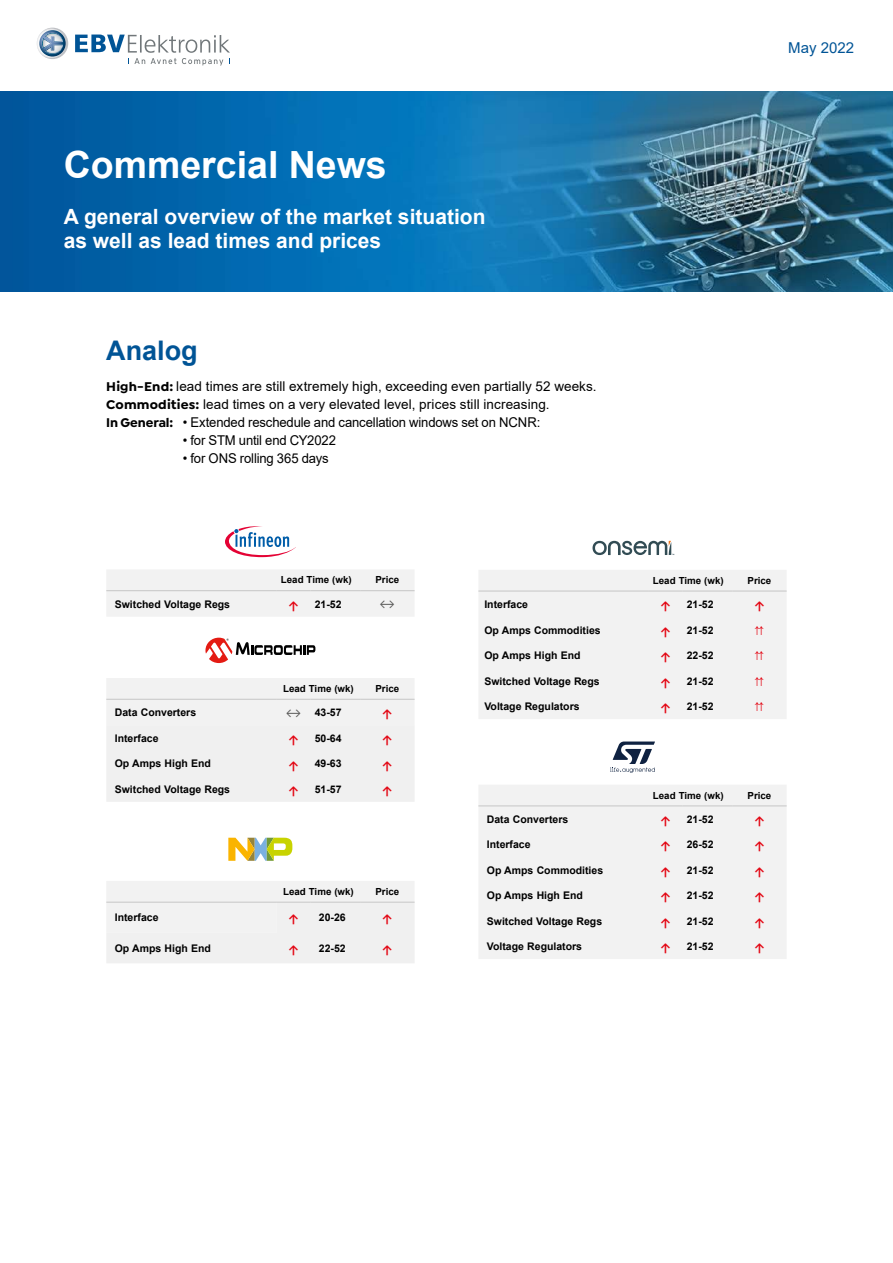
<style>
.page{position:relative;width:893px;height:1263px;background:#fff}
.page>*{position:absolute;margin:0;border:0;box-sizing:border-box;transform-origin:0 0}
.t1{font:700 37.5px "Arial";color:#fff}
.t2{font:700 27px "Arial";color:#005496}
.t3{font:700 21px/24px "Arial";color:#fff}
.t4{font:15px "Arial";color:#005496}
.t5{font:13.5px/18px "Arial";color:#000}
.t6{font:13.5px "Arial Unicode MS";color:#e30613}
.t7{font:700 12px "Calibri";color:#e30613}
.t8{font:12px "Calibri";color:#575756}
.t9{font:700 10.5px "Arial";color:#000}
.t10{font:700 9.75px "Arial";color:#000}
.s1{font-family:"Isidora Sans";font-weight:700}
.s2{font-family:"Calibri";font-weight:400;font-size:12px;color:#575756}
</style>
<div class="page">
<img style="left:0;top:91px;width:893px;height:200px">
<svg style="left:75px;top:35px;width:155px;height:31px"></svg>
<svg style="left:37px;top:28px;width:31px;height:31px"></svg>
<div style="left:106px;top:570px;width:309px;height:46px;background:#f2f2f2"></div>
<hr style="left:106px;top:590px;width:171px;height:1px;background:#c6c6c6">
<hr style="left:277px;top:590px;width:33px;height:1px;background:#c6c6c6">
<hr style="left:310px;top:590px;width:50px;height:1px;background:#c6c6c6">
<hr style="left:360px;top:590px;width:55px;height:1px;background:#c6c6c6">
<svg style="left:225px;top:526px;width:71px;height:31px"></svg>
<div style="left:106px;top:678px;width:309px;height:124px;background:#f0f0f0"></div>
<hr style="left:106px;top:699px;width:171px;height:1px;background:#c6c6c6">
<hr style="left:277px;top:699px;width:33px;height:1px;background:#c6c6c6">
<hr style="left:310px;top:699px;width:50px;height:1px;background:#c6c6c6">
<hr style="left:360px;top:699px;width:55px;height:1px;background:#c6c6c6">
<svg style="left:205px;top:638px;width:110px;height:25px"></svg>
<div style="left:106px;top:881px;width:309px;height:82px;background:#f0f0f0"></div>
<hr style="left:360px;top:902px;width:55px;height:1px;background:#c6c6c6">
<hr style="left:106px;top:902px;width:171px;height:1px;background:#c6c6c6">
<hr style="left:277px;top:902px;width:33px;height:1px;background:#c6c6c6">
<hr style="left:310px;top:902px;width:50px;height:1px;background:#c6c6c6">
<svg style="left:228px;top:838px;width:64px;height:23px"></svg>
<svg style="left:592px;top:541px;width:82px;height:14px"></svg>
<div style="left:478px;top:570px;width:309px;height:149px;background:#f2f2f2"></div>
<hr style="left:478px;top:591px;width:171px;height:1px;background:#c6c6c6">
<hr style="left:649px;top:591px;width:33px;height:1px;background:#c6c6c6">
<hr style="left:682px;top:591px;width:50px;height:1px;background:#c6c6c6">
<hr style="left:732px;top:591px;width:55px;height:1px;background:#c6c6c6">
<div style="left:478px;top:785px;width:309px;height:174px;background:#f2f2f2"></div>
<hr style="left:478px;top:805px;width:171px;height:1px;background:#c6c6c6">
<hr style="left:649px;top:805px;width:33px;height:1px;background:#c6c6c6">
<hr style="left:682px;top:805px;width:50px;height:1px;background:#c6c6c6">
<hr style="left:732px;top:805px;width:55px;height:1px;background:#c6c6c6">
<svg style="left:610px;top:741px;width:45px;height:32px"></svg>
<h1 class="t1" style="left:64px;top:138px;width:325px">Commercial News</h1>
<h3 class="t3" style="left:64px;top:205px;width:423px">A general overview of the market situation as well as lead times and prices</h3>
<h2 class="t2" style="left:106px;top:331px;width:93px">Analog</h2>
<p class="t5" style="left:106px;top:377px;width:492px"><span class="s1">High-End:</span> lead times are still extremely high, exceeding even partially 52 weeks.<br><span class="s1">Commodities:</span> lead times on a very elevated level, prices still increasing.<br><span class="s1">In General:</span> • Extended reschedule and cancellation windows set on NCNR:</p>
<p class="t5" style="left:183px;top:431px;width:155px">• for STM until end CY2022</p>
<p class="t5" style="left:183px;top:449px;width:147px">• for ONS rolling 365 days</p>
<h3 class="t4" style="left:788px;top:38px;width:67px">May 2022</h3>
<p class="t10" style="left:281px;top:573px;width:72px">Lead Time (wk)</p>
<p class="t10" style="left:375px;top:573px;width:25px">Price</p>
<p class="t9" style="left:115px;top:596px;width:117px">Switched Voltage Regs</p>
<p class="t7" style="left:288px;top:597px;width:12px">↑</p>
<p class="t9" style="left:315px;top:596px;width:28px">21-52</p>
<p class="t8" style="left:380px;top:596px;width:17px">↔</p>
<p class="t10" style="left:283px;top:682px;width:72px">Lead Time (wk)</p>
<p class="t10" style="left:375px;top:682px;width:25px">Price</p>
<p class="t9" style="left:115px;top:705px;width:83px">Data Converters</p>
<p class="t9" style="left:286px;top:705px;width:57px"><span class="s2">↔</span> 43-57</p>
<p class="t7" style="left:382px;top:706px;width:12px">↑</p>
<p class="t9" style="left:115px;top:731px;width:45px">Interface</p>
<p class="t7" style="left:288px;top:731px;width:12px">↑</p>
<p class="t9" style="left:315px;top:731px;width:28px">50-64</p>
<p class="t7" style="left:382px;top:731px;width:12px">↑</p>
<p class="t9" style="left:115px;top:756px;width:98px">Op Amps High End</p>
<p class="t7" style="left:288px;top:757px;width:12px">↑</p>
<p class="t9" style="left:315px;top:756px;width:28px">49-63</p>
<p class="t7" style="left:382px;top:757px;width:12px">↑</p>
<p class="t9" style="left:115px;top:782px;width:117px">Switched Voltage Regs</p>
<p class="t7" style="left:288px;top:782px;width:12px">↑</p>
<p class="t9" style="left:315px;top:782px;width:28px">51-57</p>
<p class="t7" style="left:382px;top:782px;width:12px">↑</p>
<p class="t10" style="left:283px;top:884px;width:72px">Lead Time (wk)</p>
<p class="t10" style="left:375px;top:884px;width:25px">Price</p>
<p class="t9" style="left:115px;top:910px;width:45px">Interface</p>
<p class="t7" style="left:288px;top:911px;width:12px">↑</p>
<p class="t9" style="left:319px;top:910px;width:28px">20-26</p>
<p class="t7" style="left:382px;top:911px;width:12px">↑</p>
<p class="t9" style="left:115px;top:941px;width:98px">Op Amps High End</p>
<p class="t7" style="left:288px;top:941px;width:12px">↑</p>
<p class="t9" style="left:319px;top:941px;width:28px">22-52</p>
<p class="t7" style="left:382px;top:941px;width:12px">↑</p>
<p class="t10" style="left:653px;top:573px;width:72px">Lead Time (wk)</p>
<p class="t10" style="left:747px;top:573px;width:25px">Price</p>
<p class="t9" style="left:484px;top:597px;width:45px">Interface</p>
<p class="t7" style="left:660px;top:598px;width:12px">↑</p>
<p class="t9" style="left:687px;top:597px;width:28px">21-52</p>
<p class="t7" style="left:754px;top:598px;width:12px">↑</p>
<p class="t9" style="left:484px;top:622px;width:118px">Op Amps Commodities</p>
<p class="t7" style="left:660px;top:623px;width:12px">↑</p>
<p class="t9" style="left:687px;top:622px;width:28px">21-52</p>
<p class="t6" style="left:755px;top:620px;width:11px">⇈</p>
<p class="t9" style="left:484px;top:648px;width:98px">Op Amps High End</p>
<p class="t7" style="left:660px;top:649px;width:12px">↑</p>
<p class="t9" style="left:687px;top:648px;width:28px">22-52</p>
<p class="t6" style="left:755px;top:646px;width:11px">⇈</p>
<p class="t9" style="left:484px;top:673px;width:117px">Switched Voltage Regs</p>
<p class="t7" style="left:660px;top:674px;width:12px">↑</p>
<p class="t9" style="left:687px;top:673px;width:28px">21-52</p>
<p class="t6" style="left:755px;top:671px;width:11px">⇈</p>
<p class="t9" style="left:484px;top:699px;width:97px">Voltage Regulators</p>
<p class="t7" style="left:660px;top:700px;width:12px">↑</p>
<p class="t9" style="left:687px;top:699px;width:28px">21-52</p>
<p class="t6" style="left:755px;top:697px;width:11px">⇈</p>
<p class="t10" style="left:653px;top:788px;width:72px">Lead Time (wk)</p>
<p class="t10" style="left:747px;top:788px;width:25px">Price</p>
<p class="t9" style="left:487px;top:811px;width:83px">Data Converters</p>
<p class="t7" style="left:660px;top:812px;width:12px">↑</p>
<p class="t9" style="left:687px;top:811px;width:28px">21-52</p>
<p class="t7" style="left:754px;top:812px;width:12px">↑</p>
<p class="t9" style="left:487px;top:837px;width:45px">Interface</p>
<p class="t7" style="left:660px;top:838px;width:12px">↑</p>
<p class="t9" style="left:687px;top:837px;width:28px">26-52</p>
<p class="t7" style="left:754px;top:838px;width:12px">↑</p>
<p class="t9" style="left:487px;top:862px;width:118px">Op Amps Commodities</p>
<p class="t7" style="left:660px;top:863px;width:12px">↑</p>
<p class="t9" style="left:687px;top:862px;width:28px">21-52</p>
<p class="t7" style="left:754px;top:863px;width:12px">↑</p>
<p class="t9" style="left:487px;top:888px;width:98px">Op Amps High End</p>
<p class="t7" style="left:660px;top:889px;width:12px">↑</p>
<p class="t9" style="left:687px;top:888px;width:28px">21-52</p>
<p class="t7" style="left:754px;top:889px;width:12px">↑</p>
<p class="t9" style="left:487px;top:913px;width:117px">Switched Voltage Regs</p>
<p class="t7" style="left:660px;top:914px;width:12px">↑</p>
<p class="t9" style="left:687px;top:913px;width:28px">21-52</p>
<p class="t7" style="left:754px;top:914px;width:12px">↑</p>
<p class="t9" style="left:487px;top:939px;width:97px">Voltage Regulators</p>
<p class="t7" style="left:660px;top:940px;width:12px">↑</p>
<p class="t9" style="left:687px;top:939px;width:28px">21-52</p>
<p class="t7" style="left:754px;top:940px;width:12px">↑</p>
</div>
